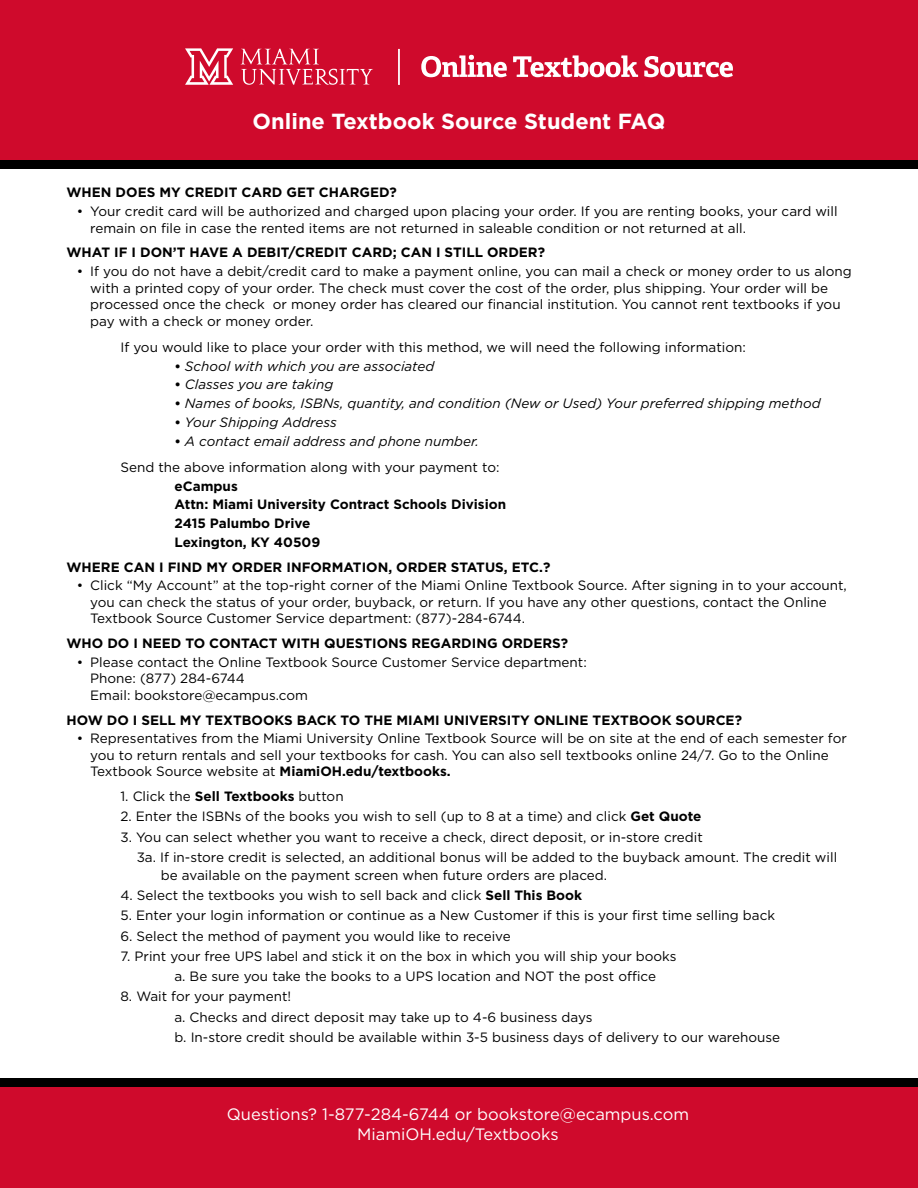
<style>
.page{position:relative;width:918px;height:1188px;background:#fff}
.page>*{position:absolute;margin:0;border:0;box-sizing:border-box;transform-origin:0 0}
.t1{font:700 21.9px "Gotham";color:#fff}
.t2{font:16.5px/19.8px "Gotham";color:#fff;text-align:center}
.t3{font:13.5px/16.5px "Gotham";color:#000}
.t4{font:700 13.5px/18.8px "Gotham";color:#000}
.t5{font:italic 13.5px "Gotham";color:#000}
.s1{font-weight:700;font-style:normal;font-size:13.2px}
.s2{font-weight:700;font-size:13.2px}
.s3{font-style:italic}
.s4{font-weight:700}
</style>
<div class="page">
<div style="left:0;top:1087px;width:918px;height:101px;background:#cf0a2c"></div>
<div style="left:0;top:1078px;width:918px;height:9px;background:#000"></div>
<div style="left:0;top:0;width:918px;height:165px;background:#cf0a2c"></div>
<div style="left:0;top:160px;width:918px;height:9px;background:#000"></div>
<svg style="left:421px;top:55px;width:86px;height:22px"></svg>
<svg style="left:513px;top:55px;width:125px;height:22px"></svg>
<svg style="left:644px;top:56px;width:89px;height:21px"></svg>
<hr style="left:398px;top:49px;width:2px;height:36px;background:#fff">
<svg style="left:241px;top:49px;width:132px;height:36px"></svg>
<svg style="left:185px;top:48px;width:48px;height:37px"></svg>
<h1 class="t1" style="left:253px;top:107px;width:414px">Online Textbook Source Student FAQ</h1>
<p class="t4" style="left:66px;top:183px;width:332px">WHEN DOES MY CREDIT CARD GET CHARGED?</p>
<p class="t3" style="left:90px;top:203px;width:749px;text-indent:-14px">• Your credit card will be authorized and charged upon placing your order. If you are renting books, your card will remain on file in case the rented items are not returned in saleable condition or not returned at all.</p>
<p class="t4" style="left:66px;top:243px;width:480px">WHAT IF I DON’T HAVE A DEBIT/CREDIT CARD; CAN I STILL ORDER?</p>
<p class="t3" style="left:90px;top:263px;width:763px;text-indent:-14px">• If you do not have a debit/credit card to make a payment online, you can mail a check or money order to us along with a printed copy of your order. The check must cover the cost of the order, plus shipping. Your order will be processed once the check or money order has cleared our financial institution. You cannot rent textbooks if you pay with a check or money order.</p>
<p class="t3" style="left:120px;top:339px;width:627px">If you would like to place your order with this method, we will need the following information:</p>
<p class="t5" style="left:174px;top:357px;width:261px"><span class="s1">•</span> School with which you are associated</p>
<p class="t5" style="left:174px;top:376px;width:160px"><span class="s1">•</span> Classes you are taking</p>
<p class="t5" style="left:174px;top:395px;width:648px"><span class="s1">•</span> Names of books, ISBNs, quantity, and condition (New or Used) Your preferred shipping method</p>
<p class="t5" style="left:174px;top:414px;width:164px"><span class="s1">•</span> Your Shipping Address</p>
<p class="t3" style="left:120px;top:428px;width:381px;line-height:26.2px;text-indent:54px"><span class="s2">•</span> <span class="s3">A contact email address and phone number.<br></span>Send the above information along with your payment to:</p>
<p class="t4" style="left:174px;top:476px;width:333px">eCampus<br>Attn: Miami University Contract Schools Division<br>2415 Palumbo Drive<br>Lexington, KY 40509</p>
<p class="t4" style="left:66px;top:557px;width:485px">WHERE CAN I FIND MY ORDER INFORMATION, ORDER STATUS, ETC.?</p>
<p class="t3" style="left:90px;top:577px;width:758px;text-indent:-14px">• Click “My Account” at the top-right corner of the Miami Online Textbook Source. After signing in to your account, you can check the status of your order, buyback, or return. If you have any other questions, contact the Online<br>Textbook Source Customer Service department: (877)-284-6744.</p>
<p class="t4" style="left:66px;top:634px;width:503px">WHO DO I NEED TO CONTACT WITH QUESTIONS REGARDING ORDERS?</p>
<p class="t3" style="left:90px;top:654px;width:498px;text-indent:-14px">• Please contact the Online Textbook Source Customer Service department:<br>Phone: (877) 284-6744<br>Email: bookstore@ecampus.com</p>
<p class="t4" style="left:66px;top:710px;width:677px">HOW DO I SELL MY TEXTBOOKS BACK TO THE MIAMI UNIVERSITY ONLINE TEXTBOOK SOURCE?</p>
<p class="t3" style="left:90px;top:730px;width:758px;text-indent:-14px">• Representatives from the Miami University Online Textbook Source will be on site at the end of each semester for you to return rentals and sell your textbooks for cash. You can also sell textbooks online 24/7. Go to the Online<br>Textbook Source website at <span class="s4">MiamiOH.edu/textbooks.</span></p>
<p class="t3" style="left:120px;top:788px;width:225px">1. Click the <span class="s4">Sell Textbooks</span> button</p>
<p class="t3" style="left:120px;top:808px;width:582px">2. Enter the ISBNs of the books you wish to sell (up to 8 at a time) and click <span class="s4">Get Quote</span></p>
<p class="t3" style="left:137px;top:826px;width:702px;line-height:20.2px;text-indent:-16px">3. You can select whether you want to receive a check, direct deposit, or in-store credit<br>3a. If in-store credit is selected, an additional bonus will be added to the buyback amount. The credit will</p>
<p class="t3" style="left:161px;top:867px;width:448px">be available on the payment screen when future orders are placed.</p>
<p class="t3" style="left:120px;top:887px;width:463px">4. Select the textbooks you wish to sell back and click <span class="s4">Sell This Book</span></p>
<p class="t3" style="left:120px;top:907px;width:656px">5. Enter your login information or continue as a New Customer if this is your first time selling back</p>
<p class="t3" style="left:120px;top:927px;width:392px">6. Select the method of payment you would like to receive</p>
<p class="t3" style="left:174px;top:946px;width:504px;line-height:20.2px;text-indent:-54px">7. Print your free UPS label and stick it on the box in which you will ship your books a. Be sure you take the books to a UPS location and NOT the post office</p>
<p class="t3" style="left:174px;top:986px;width:607px;line-height:20.2px;text-indent:-54px">8. Wait for your payment!<br>a. Checks and direct deposit may take up to 4-6 business days<br>b. In-store credit should be available within 3-5 business days of delivery to our warehouse</p>
<p class="t2" style="left:227px;top:1104px;width:464px">Questions? 1-877-284-6744 or bookstore@ecampus.com<br>MiamiOH.edu/Textbooks</p>
</div>
